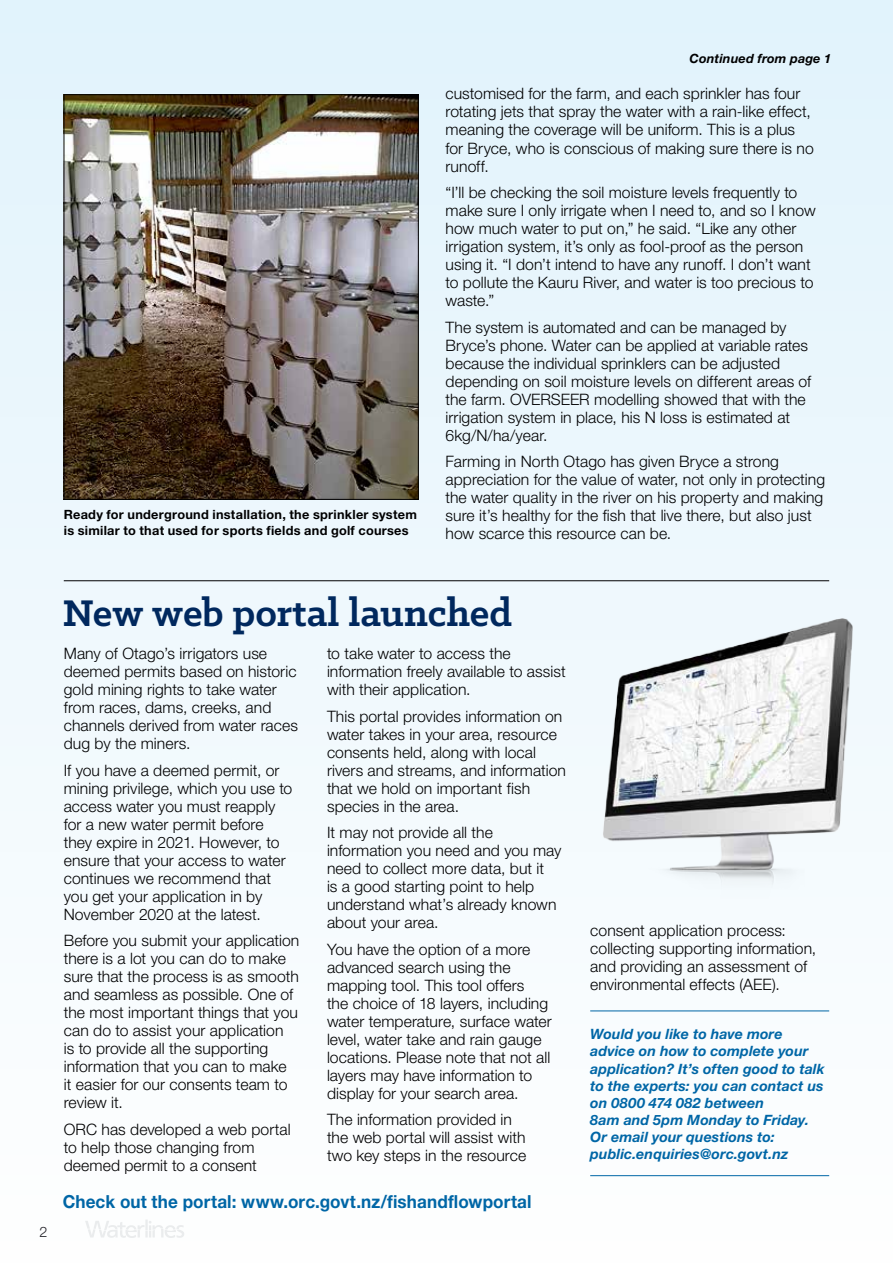
<style>
.page{position:relative;width:893px;height:1263px;background:#fff}
.page>*{position:absolute;margin:0;border:0;box-sizing:border-box;transform-origin:0 0}
.t1{font:700 42px "Klinic Slab";color:#00285e}
.t2{font:700 18px "Helvetica Neue LT Pro";letter-spacing:.005em;color:#0066a6;scale:.95 1}
.t3{font:300 15.75px/18px "Helvetica Neue LT Pro";letter-spacing:.005em;color:#000001}
.t4{font:300 14.4px "Helvetica Neue LT Std";color:#232229}
.t5{font:italic 700 14.25px/17.1px "Helvetica Neue LT Std";letter-spacing:.01em;color:#0066a6}
.t6{font:700 12.75px/15.8px "Helvetica Neue LT Std";letter-spacing:.02em;color:#000001}
.t7{font:italic 700 12.75px "Helvetica Neue LT Std";letter-spacing:.01em;color:#000001}
</style>
<div class="page">
<div style="left:0;top:0;width:893px;height:1263px;background:linear-gradient(to bottom,#e0f2fb,#fefefe)"></div>
<img style="left:66px;top:96px;width:350px;height:402px">
<div style="left:64px;top:94px;width:354px;height:406px;border:1px solid #000001"></div>
<svg style="left:85px;top:1219px;width:99px;height:19px"></svg>
<img style="left:580px;top:608px;width:284px;height:291px">
<hr style="left:590px;top:1011px;width:239px;height:1px;background:#0066a6">
<hr style="left:590px;top:1175px;width:239px;height:1px;background:#0066a6">
<hr style="left:64px;top:580px;width:765px;height:1px;background:#000001">
<p class="t6" style="left:64px;top:507px;width:355px">Ready for underground installation, the sprinkler system is similar to that used for sports fields and golf courses</p>
<p class="t7" style="left:690px;top:51px;width:143px">Continued from page 1</p>
<p class="t3" style="left:446px;top:85px;width:370px">customised for the farm, and each sprinkler has four rotating jets that spray the water with a rain-like effect, meaning the coverage will be uniform. This is a plus for Bryce, who is conscious of making sure there is no runoff.</p>
<p class="t3" style="left:446px;top:183px;width:372px">“I’ll be checking the soil moisture levels frequently to make sure I only irrigate when I need to, and so I know how much water to put on,” he said. “Like any other irrigation system, it’s only as fool-proof as the person using it. “I don’t intend to have any runoff. I don’t want to pollute the Kauru River, and water is too precious to waste.”</p>
<p class="t3" style="left:446px;top:318px;width:367px">The system is automated and can be managed by Bryce’s phone. Water can be applied at variable rates because the individual sprinklers can be adjusted depending on soil moisture levels on different areas of the farm. OVERSEER modelling showed that with the irrigation system in place, his N loss is estimated at 6kg/N/ha/year.</p>
<p class="t3" style="left:446px;top:452px;width:381px">Farming in North Otago has given Bryce a strong appreciation for the value of water, not only in protecting the water quality in the river on his property and making sure it’s healthy for the fish that live there, but also just how scarce this resource can be.</p>
<p class="t4" style="left:39px;top:1223px;width:10px">2</p>
<h1 class="t1" style="left:63px;top:585px;width:451px">New web portal launched</h1>
<p class="t3" style="left:64px;top:644px;width:236px">Many of Otago’s irrigators use deemed permits based on historic gold mining rights to take water from races, dams, creeks, and channels derived from water races dug by the miners.</p>
<p class="t3" style="left:64px;top:761px;width:230px">If you have a deemed permit, or mining privilege, which you use to access water you must reapply for a new water permit before they expire in 2021. However, to ensure that your access to water continues we recommend that you get your application in by<br>November 2020 at the latest.</p>
<p class="t3" style="left:64px;top:931px;width:237px">Before you submit your application there is a lot you can do to make sure that the process is as smooth and seamless as possible. One of the most important things that you can do to assist your application<br>is to provide all the supporting information that you can to make<br>it easier for our consents team to review it.</p>
<p class="t3" style="left:64px;top:1120px;width:228px">ORC has developed a web portal to help those changing from deemed permit to a consent</p>
<p class="t2" style="left:63px;top:1190px;width:495px">Check out the portal: www.orc.govt.nz/fishandflowportal</p>
<p class="t3" style="left:327px;top:644px;width:240px">to take water to access the information freely available to assist with their application.</p>
<p class="t3" style="left:327px;top:707px;width:240px">This portal provides information on water takes in your area, resource consents held, along with local rivers and streams, and information that we hold on important fish species in the area.</p>
<p class="t3" style="left:327px;top:823px;width:236px">It may not provide all the information you need and you may need to collect more data, but it<br>is a good starting point to help understand what’s already known about your area.</p>
<p class="t3" style="left:327px;top:940px;width:226px">You have the option of a more advanced search using the mapping tool. This tool offers<br>the choice of 18 layers, including water temperature, surface water level, water take and rain gauge locations. Please note that not all layers may have information to display for your search area.</p>
<p class="t3" style="left:327px;top:1110px;width:201px">The information provided in the web portal will assist with two key steps in the resource</p>
<p class="t3" style="left:590px;top:921px;width:228px">consent application process: collecting supporting information, and providing an assessment of environmental effects (AEE).</p>
<p class="t5" style="left:590px;top:1025px;width:236px">Would you like to have more advice on how to complete your application? It’s often good to talk to the experts: you can contact us on 0800 474 082 between<br>8am and 5pm Monday to Friday.<br>Or email your questions to: public.enquiries@orc.govt.nz</p>
</div>
